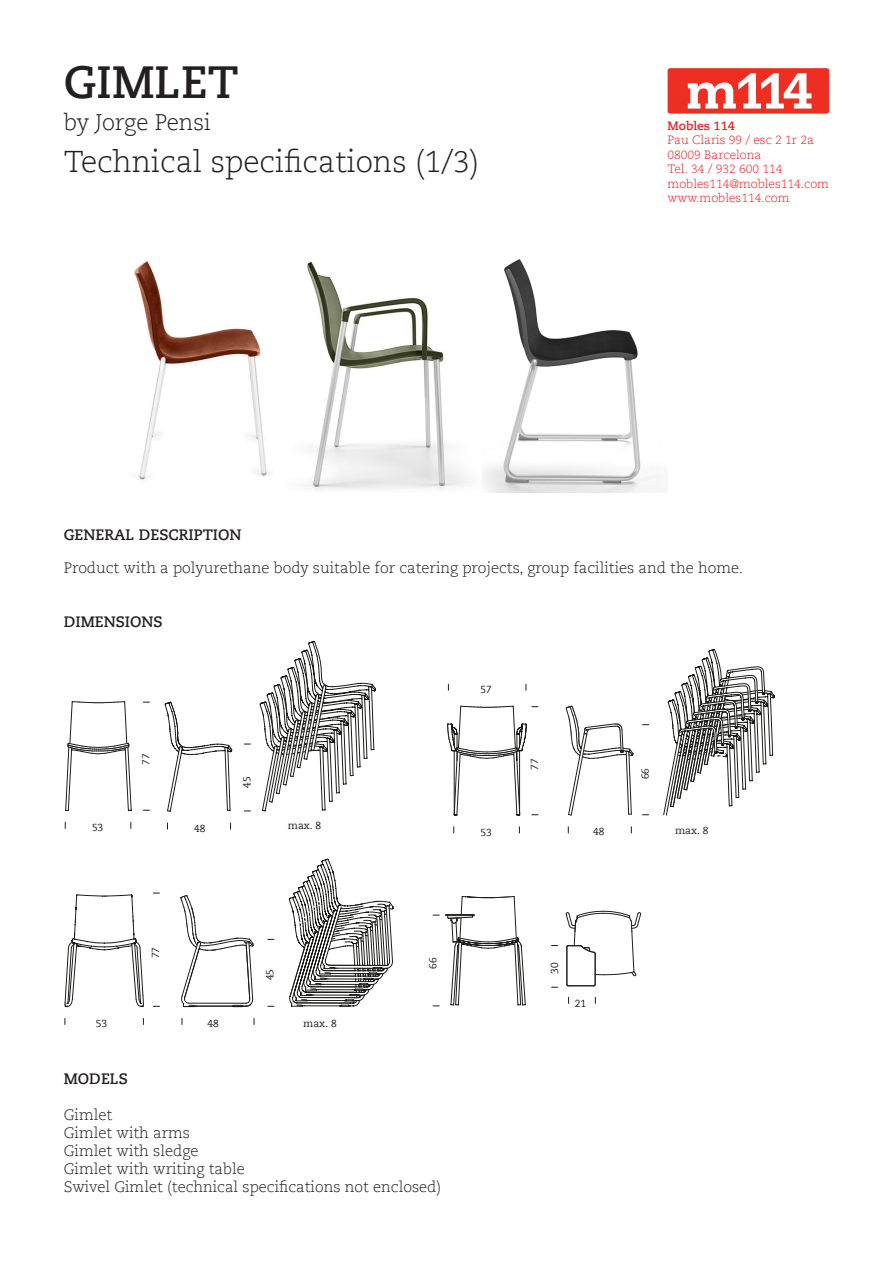
<style>
.page{position:relative;width:893px;height:1263px;background:#fff}
.page>*{position:absolute;margin:0;border:0;box-sizing:border-box;transform-origin:0 0}
.t1{font:700 45px "Caecilia LT Std";color:#231f20}
.t2{font:300 30px "Caecilia LT Std";color:#231f20}
.t3{font:300 22.5px "Caecilia LT Std";color:#231f20}
.t4{font:300 15px "Caecilia LT Std";color:#231f20}
.t5{font:700 15px "Caecilia LT Std";color:#231f20}
.t6{font:300 12px/14.4px "Caecilia LT Std";color:#ee1d23}
.t7{font:700 12px "Caecilia LT Std";color:#ee1d23}
.t8{font:10.2px "Caecilia LT Std";color:#1d1d1b}
</style>
<div class="page">
<div style="left:668px;top:68px;width:161px;height:46px;background:#ee2e22;border-radius:3px"></div>
<svg style="left:688px;top:73px;width:123px;height:36px"></svg>
<img style="left:134px;top:259px;width:526px;height:234px">
<svg style="left:445px;top:896px;width:81px;height:109px"></svg>
<svg style="left:566px;top:910px;width:75px;height:76px"></svg>
<svg style="left:180px;top:895px;width:74px;height:112px"></svg>
<svg style="left:65px;top:894px;width:79px;height:130px"></svg>
<svg style="left:289px;top:858px;width:105px;height:149px"></svg>
<svg style="left:165px;top:702px;width:67px;height:110px"></svg>
<svg style="left:65px;top:701px;width:67px;height:110px"></svg>
<svg style="left:260px;top:641px;width:116px;height:170px"></svg>
<svg style="left:566px;top:706px;width:68px;height:110px"></svg>
<svg style="left:447px;top:706px;width:91px;height:110px"></svg>
<svg style="left:663px;top:649px;width:112px;height:167px"></svg>
<p class="t1" style="left:64px;top:56px;width:177px">GIMLET</p>
<p class="t3" style="left:64px;top:109px;width:149px">by Jorge Pensi</p>
<p class="t2" style="left:64px;top:145px;width:417px">Technical specifications (1/3)</p>
<p class="t7" style="left:668px;top:119px;width:69px">Mobles 114</p>
<p class="t6" style="left:668px;top:133px;width:163px">Pau Claris 99 / esc 2 1r 2a<br>08009 Barcelona<br>Tel. 34 / 932 600 114 mobles114@mobles114.com www.mobles114.com</p>
<p class="t5" style="left:64px;top:525px;width:179px">GENERAL DESCRIPTION</p>
<p class="t4" style="left:64px;top:559px;width:681px">Product with a polyurethane body suitable for catering projects, group facilities and the home.</p>
<p class="t5" style="left:64px;top:612px;width:100px">DIMENSIONS</p>
<p class="t8" style="left:140px;top:765px;width:13px;rotate:-90deg">77</p>
<p class="t8" style="left:92px;top:821px;width:13px">53</p>
<p class="t8" style="left:194px;top:822px;width:13px">48</p>
<p class="t8" style="left:241px;top:787px;width:13px;rotate:-90deg">45</p>
<p class="t8" style="left:288px;top:820px;width:35px">max. 8</p>
<p class="t8" style="left:480px;top:683px;width:13px">57</p>
<p class="t8" style="left:480px;top:826px;width:13px">53</p>
<p class="t8" style="left:529px;top:769px;width:13px;rotate:-90deg">77</p>
<p class="t8" style="left:593px;top:826px;width:13px">48</p>
<p class="t8" style="left:639px;top:779px;width:13px;rotate:-90deg">66</p>
<p class="t8" style="left:675px;top:825px;width:35px">max. 8</p>
<p class="t8" style="left:150px;top:958px;width:13px;rotate:-90deg">77</p>
<p class="t8" style="left:96px;top:1017px;width:13px">53</p>
<p class="t8" style="left:208px;top:1017px;width:13px">48</p>
<p class="t8" style="left:264px;top:980px;width:13px;rotate:-90deg">45</p>
<p class="t8" style="left:303px;top:1017px;width:35px">max. 8</p>
<p class="t8" style="left:427px;top:969px;width:13px;rotate:-90deg">66</p>
<p class="t5" style="left:64px;top:1069px;width:66px">MODELS</p>
<p class="t4" style="left:64px;top:1106px;width:50px">Gimlet</p>
<p class="t4" style="left:64px;top:1124px;width:128px">Gimlet with arms</p>
<p class="t4" style="left:64px;top:1142px;width:136px">Gimlet with sledge</p>
<p class="t4" style="left:64px;top:1160px;width:183px">Gimlet with writing table</p>
<p class="t4" style="left:64px;top:1178px;width:379px">Swivel Gimlet (technical specifications not enclosed)</p>
<p class="t8" style="left:549px;top:974px;width:13px;rotate:-90deg">30</p>
<p class="t8" style="left:575px;top:997px;width:13px">21</p>
</div>
